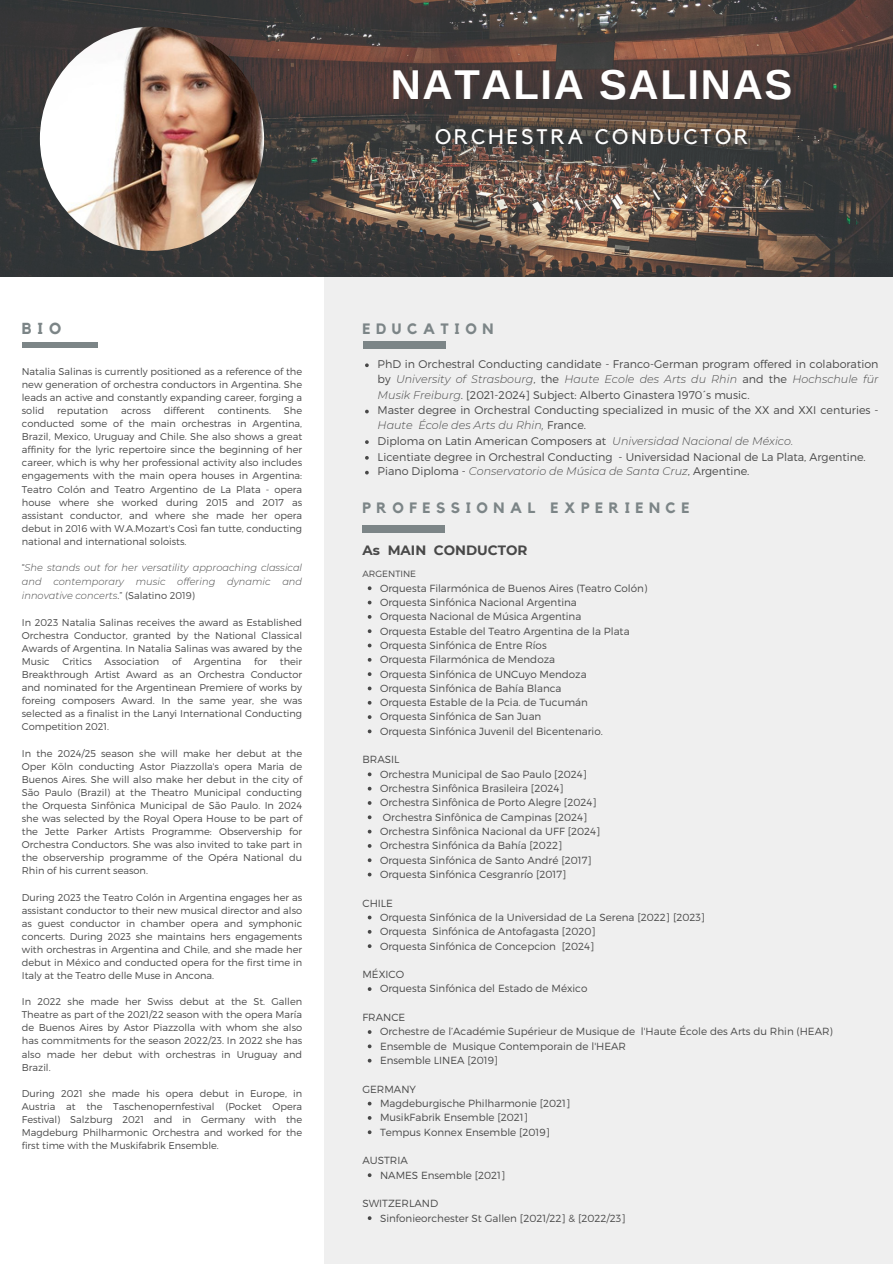
<style>
.page{position:relative;width:893px;height:1264px;background:#fff}
.page>*{position:absolute;margin:0;border:0;box-sizing:border-box;transform-origin:0 0}
.t1{font:700 41.7px "Arimo";letter-spacing:.04em;color:#fff}
.t2{font:21px "Kollektif";letter-spacing:.145em;color:#fff}
.t3{font:700 15.9px "Kollektif";color:#7c8587}
.t4{font:700 15px "Kollektif";letter-spacing:.37em;color:#7c8587}
.t5{font:700 13.5px "Montserrat";color:#484848}
.t6{font:300 11.1px/15.3px "Montserrat";color:#484848;text-align:justify}
.t7{font:italic 300 11.1px "Montserrat";color:#484848}
.t8{font:300 10.35px "Montserrat";color:#484848}
.t9{font:300 9.75px/13px "Montserrat";color:#484848;text-align:justify}
.t10{font:italic 300 9.75px/14px "Montserrat";color:#484848;text-align:justify}
.t11{font:300 9px "Montserrat";color:#484848}
.s1{font-style:normal}
.s2{font-style:italic}
</style>
<div class="page">
<div style="left:325px;top:263px;width:567px;height:1000px;background:#efefef"></div>
<img style="left:0;top:0;width:892px;height:277px">
<img style="left:40px;top:27px;width:224px;height:224px;border-radius:50%">
<div style="left:22px;top:342px;width:75px;height:5px;background:#7c8587"></div>
<svg style="left:368px;top:586px;width:3px;height:4px"></svg>
<svg style="left:368px;top:629px;width:3px;height:4px"></svg>
<svg style="left:368px;top:643px;width:3px;height:4px"></svg>
<svg style="left:368px;top:672px;width:3px;height:4px"></svg>
<svg style="left:368px;top:686px;width:3px;height:4px"></svg>
<svg style="left:368px;top:715px;width:3px;height:4px"></svg>
<svg style="left:368px;top:729px;width:3px;height:4px"></svg>
<svg style="left:368px;top:772px;width:3px;height:4px"></svg>
<svg style="left:368px;top:815px;width:3px;height:4px"></svg>
<svg style="left:368px;top:858px;width:3px;height:4px"></svg>
<svg style="left:368px;top:915px;width:3px;height:4px"></svg>
<svg style="left:368px;top:944px;width:3px;height:4px"></svg>
<svg style="left:368px;top:1044px;width:3px;height:4px"></svg>
<svg style="left:368px;top:1130px;width:3px;height:4px"></svg>
<svg style="left:368px;top:1173px;width:3px;height:4px"></svg>
<div style="left:363px;top:342px;width:82px;height:7px;background:#7c8587"></div>
<svg style="left:365px;top:363px;width:4px;height:4px"></svg>
<svg style="left:365px;top:410px;width:4px;height:3px"></svg>
<svg style="left:365px;top:440px;width:4px;height:4px"></svg>
<svg style="left:365px;top:456px;width:4px;height:3px"></svg>
<svg style="left:365px;top:471px;width:4px;height:3px"></svg>
<div style="left:362px;top:526px;width:83px;height:7px;background:#7c8587"></div>
<p class="t1" style="left:390px;top:61px;width:403px">NATALIA SALINAS</p>
<h3 class="t2" style="left:435px;top:127px;width:314px">ORCHESTRA CONDUCTOR</h3>
<p class="t3" style="left:22px;top:321px;width:41px">BIO</p>
<h1 class="t9" style="left:22px;top:364px;width:282px">Natalia Salinas is currently positioned as a reference of the new generation of orchestra conductors in Argentina. She leads an active and constantly expanding career, forging a solid</h1>
<h1 class="t9" style="left:57px;top:403px;width:52px">reputation</h1>
<h1 class="t9" style="left:121px;top:403px;width:31px">across</h1>
<h1 class="t9" style="left:164px;top:403px;width:43px">different</h1>
<h1 class="t9" style="left:218px;top:403px;width:55px">continents.</h1>
<h1 class="t9" style="left:22px;top:403px;width:282px;text-indent:262px">She conducted some of the main orchestras in Argentina, Brazil, Mexico, Uruguay and Chile. She also shows a great affinity for the lyric repertoire since the beginning of her career, which is why her professional activity also includes engagements with the main opera houses in Argentina:<br>Teatro Colón and Teatro Argentino de La Plata - opera house where she worked during 2015 and 2017 as assistant conductor, and where she made her opera debut in 2016 with W.A.Mozart's Così fan tutte, conducting national and international soloists.</h1>
<h2 class="t10" style="left:22px;top:560px;width:282px"><span class="s1">“</span>She stands out for her versatility approaching classical and contemporary music offering dynamic and innovative concerts<span class="s1">.” (Salatino 2019)</span></h2>
<h3 class="t9" style="left:22px;top:615px;width:282px">In 2023 Natalia Salinas receives the award as Established Orchestra Conductor, granted by the National Classical Awards of Argentina. In Natalia Salinas was awared by the Music</h3>
<h3 class="t9" style="left:62px;top:654px;width:31px">Critics</h3>
<h3 class="t9" style="left:105px;top:654px;width:56px">Association</h3>
<h3 class="t9" style="left:172px;top:654px;width:11px">of</h3>
<h3 class="t9" style="left:194px;top:654px;width:49px">Argentina</h3>
<h3 class="t9" style="left:254px;top:654px;width:14px">for</h3>
<h3 class="t9" style="left:22px;top:654px;width:282px;text-indent:258px">their Breakthrough Artist Award as an Orchestra Conductor and nominated for the Argentinean Premiere of works by foreing composers Award. In the same year, she was selected as a finalist in the Lanyi International Conducting Competition 2021.</h3>
<p class="t9" style="left:22px;top:746px;width:282px">In the 2024/25 season she will make her debut at the Oper Köln conducting Astor Piazzolla's opera Maria de Buenos Aires. She will also make her debut in the city of São Paulo (Brazil) at the Theatro Municipal conducting the Orquesta Sinfônica Municipal de São Paulo. In 2024 she was selected by the Royal Opera House to be part of the Jette Parker Artists Programme: Observership for Orchestra Conductors. She was also invited to take part in the observership programme of the Opéra National du Rhin of his current season.</p>
<p class="t9" style="left:22px;top:890px;width:282px">During 2023 the Teatro Colón in Argentina engages her as assistant conductor to their new musical director and also as guest conductor in chamber opera and symphonic concerts. During 2023 she maintains hers engagements with orchestras in Argentina and Chile, and she made her debut in México and conducted opera for the first time in Italy at the Teatro delle Muse in Ancona.</p>
<p class="t9" style="left:22px;top:994px;width:282px">In 2022 she made her Swiss debut at the St. Gallen Theatre as part of the 2021/22 season with the opera María de Buenos Aires by Astor Piazzolla with whom she also has commitments for the season 2022/23. In 2022 she has also made her debut with orchestras in Uruguay and Brazil.</p>
<p class="t9" style="left:22px;top:1086px;width:282px">During 2021 she made his opera debut in Europe, in Austria at the Taschenopernfestival (Pocket Opera Festival) Salzburg 2021 and in Germany with the Magdeburg Philharmonic Orchestra and worked for the first time with the Muskifabrik Ensemble.</p>
<p class="t4" style="left:362px;top:322px;width:132px">EDUCATION</p>
<p class="t6" style="left:377px;top:356px;width:502px">PhD in Orchestral Conducting candidate - Franco-German program offered in colaboration by <span class="s2">University of Strasbourg</span>, the <span class="s2">Haute Ecole des Arts du Rhin</span> and the <span class="s2">Hochschule für Musik Freiburg</span>. [2021-2024] Subject: Alberto Ginastera 1970´s music.</p>
<p class="t6" style="left:377px;top:402px;width:502px;line-height:14.9px">Master degree in Orchestral Conducting specialized in music of the XX and XXI centuries -<br><span class="s2">Haute École des Arts du Rhin,</span> France.</p>
<p class="t6" style="left:377px;top:433px;width:417px">Diploma on Latin American Composers at <span class="s2">Universidad Nacional de México.</span></p>
<p class="t6" style="left:377px;top:448px;width:489px">Licentiate degree in Orchestral Conducting - Universidad Nacional de La Plata, Argentine.</p>
<p class="t7" style="left:377px;top:464px;width:373px"><span class="s1">Piano Diploma -</span> Conservatorio de Música de Santa Cruz<span class="s1">, Argentine.</span></p>
<h5 class="t4" style="left:362px;top:500px;width:329px">PROFESSIONAL EXPERIENCE</h5>
<p class="t5" style="left:362px;top:541px;width:166px">As MAIN CONDUCTOR</p>
<h3 class="t11" style="left:362px;top:568px;width:55px">ARGENTINE</h3>
<h4 class="t8" style="left:380px;top:581px;width:269px">Orquesta Filarmónica de Buenos Aires (Teatro Colón)</h4>
<p class="t8" style="left:380px;top:595px;width:198px">Orquesta Sinfónica Nacional Argentina</p>
<p class="t8" style="left:380px;top:610px;width:203px">Orquesta Nacional de Música Argentina</p>
<p class="t8" style="left:380px;top:624px;width:251px">Orquesta Estable del Teatro Argentina de la Plata</p>
<p class="t8" style="left:380px;top:638px;width:168px">Orquesta Sinfónica de Entre Ríos</p>
<p class="t8" style="left:380px;top:652px;width:176px">Orquesta Filarmónica de Mendoza</p>
<p class="t8" style="left:380px;top:667px;width:208px">Orquesta Sinfónica de UNCuyo Mendoza</p>
<p class="t8" style="left:380px;top:681px;width:183px">Orquesta Sinfónica de Bahía Blanca</p>
<p class="t8" style="left:380px;top:695px;width:209px">Orquesta Estable de la Pcia. de Tucumán</p>
<p class="t8" style="left:380px;top:710px;width:163px">Orquesta Sinfónica de San Juan</p>
<p class="t8" style="left:380px;top:724px;width:224px">Orquesta Sinfónica Juvenil del Bicentenario.</p>
<p class="t8" style="left:362px;top:753px;width:38px">BRASIL</p>
<p class="t8" style="left:380px;top:767px;width:208px">Orchestra Municipal de Sao Paulo [2024]</p>
<h5 class="t8" style="left:380px;top:781px;width:185px">Orchestra Sinfônica Brasileira [2024]</h5>
<p class="t8" style="left:380px;top:796px;width:218px">Orchestra Sinfônica de Porto Alegre [2024]</p>
<p class="t8" style="left:383px;top:810px;width:206px">Orchestra Sinfônica de Campinas [2024]</p>
<p class="t8" style="left:380px;top:824px;width:222px">Orchestra Sinfônica Nacional da UFF [2024]</p>
<p class="t8" style="left:380px;top:838px;width:184px">Orchestra Sinfónica da Bahía [2022]</p>
<p class="t8" style="left:380px;top:853px;width:213px">Orquesta Sinfónica de Santo André [2017]</p>
<p class="t8" style="left:380px;top:867px;width:188px">Orquesta Sinfónica Cesgranrío [2017]</p>
<p class="t8" style="left:362px;top:896px;width:32px">CHILE</p>
<p class="t8" style="left:380px;top:910px;width:327px">Orquesta Sinfónica de la Universidad de La Serena [2022] [2023]</p>
<h5 class="t8" style="left:380px;top:924px;width:217px">Orquesta Sinfónica de Antofagasta [2020]</h5>
<p class="t8" style="left:380px;top:939px;width:216px">Orquesta Sinfónica de Concepcion [2024]</p>
<p class="t8" style="left:362px;top:967px;width:43px">MÉXICO</p>
<p class="t8" style="left:380px;top:982px;width:209px">Orquesta Sinfónica del Estado de México</p>
<h5 class="t8" style="left:362px;top:1010px;width:44px">FRANCE</h5>
<p class="t8" style="left:380px;top:1025px;width:454px">Orchestre de l’Académie Supérieur de Musique de l'Haute École des Arts du Rhin (HEAR)</p>
<h5 class="t8" style="left:380px;top:1039px;width:247px">Ensemble de Musique Contemporain de l'HEAR</h5>
<p class="t8" style="left:380px;top:1053px;width:120px">Ensemble LINEA [2019]</p>
<p class="t8" style="left:362px;top:1082px;width:55px">GERMANY</p>
<h6 class="t8" style="left:380px;top:1096px;width:192px">Magdeburgische Philharmonie [2021]</h6>
<h5 class="t8" style="left:380px;top:1110px;width:149px">MusikFabrik Ensemble [2021]</h5>
<p class="t8" style="left:380px;top:1125px;width:171px">Tempus Konnex Ensemble [2019]</p>
<p class="t8" style="left:362px;top:1153px;width:47px">AUSTRIA</p>
<p class="t8" style="left:380px;top:1168px;width:127px">NAMES Ensemble [2021]</p>
<h5 class="t8" style="left:362px;top:1196px;width:77px">SWITZERLAND</h5>
<p class="t8" style="left:380px;top:1211px;width:247px">Sinfonieorchester St Gallen [2021/22] &amp; [2022/23]</p>
</div>
